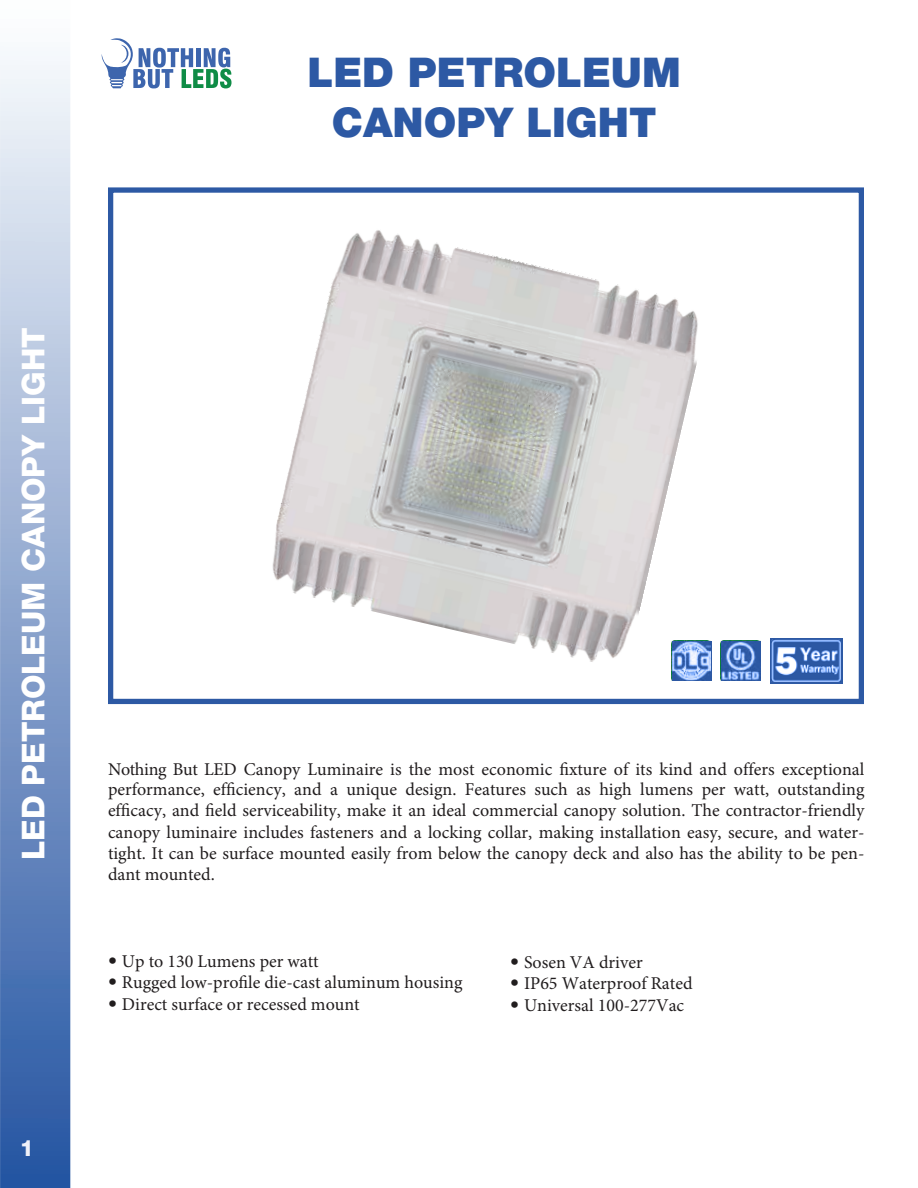
<style>
.page{position:relative;width:918px;height:1188px;background:#fff}
.page>*{position:absolute;margin:0;border:0;box-sizing:border-box;transform-origin:0 0}
.t1{font:900 41.1px/49.2px "Helvetica Neue LT Pro";color:#2d59a4;text-align:center}
.t2{font:800 31.5px "Helvetica Neue LT Std";color:#fff}
.t3{font:800 22.5px "Helvetica Neue LT Std";color:#f1f2f9}
.t4{font:18px/21.1px "Minion Pro";color:#211d1e;text-align:justify}
.s1{font-family:"Helvetica Neue LT Pro";font-weight:300}
</style>
<div class="page">
<svg style="left:0;top:60px;width:70px;height:1128px;background:#8ba4cd"></svg>
<svg style="left:102px;top:38px;width:130px;height:50px"></svg>
<div style="left:108px;top:187px;width:756px;height:517px;border:5px solid #2d59a4"></div>
<img style="left:272px;top:230px;width:438px;height:440px">
<svg style="left:770px;top:638px;width:72px;height:45px;background:#6388c7"></svg>
<svg style="left:721px;top:641px;width:40px;height:39px;background:#5a82c7"></svg>
<svg style="left:672px;top:641px;width:39px;height:39px;background:#7fa1dd"></svg>
<h1 class="t1" style="left:307px;top:48px;width:375px">LED PETROLEUM<br>CANOPY LIGHT</h1>
<h2 class="t2" style="left:15px;top:860px;width:534px;rotate:-90deg">LED PETROLEUM CANOPY LIGHT</h2>
<p class="t3" style="left:20px;top:1134px;width:16px">1</p>
<p class="t4" style="left:108px;top:758px;width:758px">Nothing But LED Canopy Luminaire is the most economic fixture of its kind and offers exceptional performance, efficiency, and a unique design. Features such as high lumens per watt, outstanding efficacy, and field serviceability, make it an ideal commercial canopy solution. The contractor-friendly canopy luminaire includes fasteners and a locking collar, making installation easy, secure, and water&shy;tight. It can be surface mounted easily from below the canopy deck and also has the ability to be pen&shy;dant mounted.</p>
<p class="t4" style="left:108px;top:950px;width:212px"><span class="s1">•</span> Up to 130 Lumens per watt</p>
<p class="t4" style="left:108px;top:972px;width:356px"><span class="s1">•</span> Rugged low-profile die-cast aluminum housing</p>
<p class="t4" style="left:108px;top:994px;width:253px"><span class="s1">•</span> Direct surface or recessed mount</p>
<p class="t4" style="left:510px;top:951px;width:134px"><span class="s1">•</span> Sosen VA driver</p>
<p class="t4" style="left:510px;top:973px;width:184px"><span class="s1">•</span> IP65 Waterproof Rated</p>
<p class="t4" style="left:510px;top:995px;width:176px"><span class="s1">•</span> Universal 100-277Vac</p>
</div>
